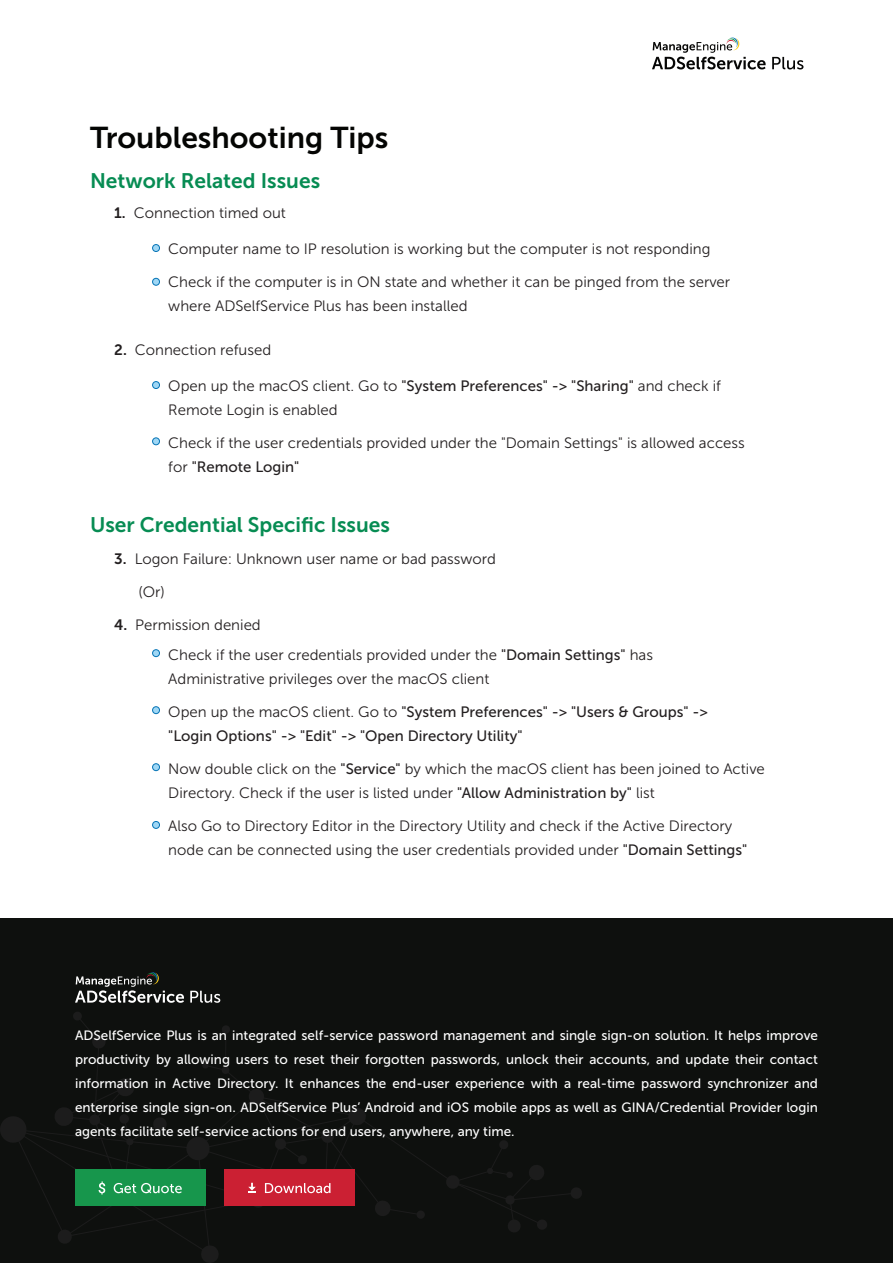
<style>
.page{position:relative;width:893px;height:1263px;background:#fff}
.page>*{position:absolute;margin:0;border:0;box-sizing:border-box;transform-origin:0 0}
.t1{font:30px "Museo Sans 700";color:#040503}
.t2{font:21px "Museo Sans 700";color:#078c53}
.t3{font:15px/24px "Museo Sans 300";color:#231f20}
.t4{font:15px/24px "Museo Sans 500";color:#231f20}
.t5{font:13.5px/24px "Museo Sans 500";color:#fff;text-align:justify}
.s1{font-family:"Museo Sans 700"}
.s2{font-family:"Museo Sans 500"}
.s3{font-family:"Museo Sans 300"}
</style>
<div class="page">
<svg style="left:772px;top:57px;width:31px;height:12px"></svg>
<svg style="left:652px;top:37px;width:114px;height:32px"></svg>
<div style="left:0;top:919px;width:893px;height:344px;background:#0e100e"></div>
<svg style="left:0;top:1012px;width:582px;height:251px"></svg>
<svg style="left:190px;top:991px;width:30px;height:12px"></svg>
<svg style="left:75px;top:972px;width:109px;height:31px"></svg>
<div style="left:153px;top:245px;width:7px;height:6px;background:#9fd7f5;border-radius:50%"></div>
<div style="left:152px;top:244px;width:8px;height:8px;border:1px solid #0674b6;border-radius:50%"></div>
<div style="left:153px;top:278px;width:7px;height:7px;background:#9fd7f5;border-radius:50%"></div>
<div style="left:152px;top:278px;width:8px;height:7px;border:1px solid #0674b6;border-radius:50%"></div>
<div style="left:153px;top:650px;width:7px;height:7px;background:#9fd7f5;border-radius:50%"></div>
<div style="left:152px;top:649px;width:8px;height:8px;border:1px solid #0674b6;border-radius:50%"></div>
<div style="left:153px;top:707px;width:7px;height:7px;background:#9fd7f5;border-radius:50%"></div>
<div style="left:152px;top:706px;width:8px;height:8px;border:1px solid #0674b6;border-radius:50%"></div>
<div style="left:153px;top:764px;width:7px;height:7px;background:#9fd7f5;border-radius:50%"></div>
<div style="left:152px;top:763px;width:8px;height:8px;border:1px solid #0674b6;border-radius:50%"></div>
<div style="left:153px;top:821px;width:7px;height:7px;background:#9fd7f5;border-radius:50%"></div>
<div style="left:152px;top:821px;width:8px;height:7px;border:1px solid #0674b6;border-radius:50%"></div>
<div style="left:153px;top:382px;width:7px;height:6px;background:#9fd7f5;border-radius:50%"></div>
<div style="left:152px;top:381px;width:8px;height:8px;border:1px solid #0674b6;border-radius:50%"></div>
<div style="left:153px;top:438px;width:7px;height:7px;background:#9fd7f5;border-radius:50%"></div>
<div style="left:152px;top:438px;width:8px;height:7px;border:1px solid #0674b6;border-radius:50%"></div>
<h1 class="t1" style="left:90px;top:121px;width:300px">Troubleshooting Tips</h1>
<h2 class="t2" style="left:90px;top:169px;width:232px">Network Related Issues</h2>
<p class="t3" style="left:114px;top:201px;width:173px"><span class="s1">1.</span> Connection timed out</p>
<p class="t3" style="left:168px;top:237px;width:544px">Computer name to IP resolution is working but the computer is not responding</p>
<p class="t3" style="left:168px;top:270px;width:563px">Check if the computer is in ON state and whether it can be pinged from the server where ADSelfService Plus has been installed</p>
<p class="t3" style="left:114px;top:338px;width:158px"><span class="s1">2.</span> Connection refused</p>
<p class="t3" style="left:168px;top:374px;width:554px">Open up the macOS client. Go to <span class="s2">"System Preferences" -&gt; "Sharing"</span> and check if<br>Remote Login is enabled</p>
<p class="t3" style="left:168px;top:431px;width:578px">Check if the user credentials provided under the "Domain Settings" is allowed access</p>
<p class="t4" style="left:168px;top:455px;width:133px"><span class="s3">for</span> "Remote Login"</p>
<h2 class="t2" style="left:90px;top:513px;width:301px">User Credential Specific Issues</h2>
<p class="t3" style="left:114px;top:547px;width:383px"><span class="s1">3.</span> Logon Failure: Unknown user name or bad password</p>
<p class="t3" style="left:139px;top:580px;width:28px">(Or)</p>
<p class="t3" style="left:114px;top:613px;width:148px"><span class="s1">4.</span> Permission denied</p>
<p class="t3" style="left:168px;top:642px;width:486px">Check if the user credentials provided under the <span class="s2">"Domain Settings"</span> has<br>Administrative privileges over the macOS client</p>
<p class="t4" style="left:168px;top:699px;width:541px"><span class="s3">Open up the macOS client. Go to</span> "System Preferences" -&gt; "Users &amp; Groups" -&gt; "Login Options" -&gt; "Edit" -&gt; "Open Directory Utility"</p>
<p class="t3" style="left:168px;top:756px;width:598px">Now double click on the <span class="s2">"Service"</span> by which the macOS client has been joined to Active<br>Directory. Check if the user is listed under <span class="s2">"Allow Administration by"</span> list</p>
<p class="t3" style="left:168px;top:813px;width:580px">Also Go to Directory Editor in the Directory Utility and check if the Active Directory node can be connected using the user credentials provided under <span class="s2">"Domain Settings"</span></p>
<p class="t5" style="left:75px;top:1023px;width:744px">ADSelfService Plus is an integrated self-service password management and single sign-on solution. It helps improve productivity by allowing users to reset their forgotten passwords, unlock their accounts, and update their contact information in Active Directory. It enhances the end-user experience with a real-time password synchronizer and enterprise single sign-on. ADSelfService Plus’ Android and iOS mobile apps as well as GINA/Credential Provider login agents facilitate self-service actions for end users, anywhere, any time.</p>
</div>
